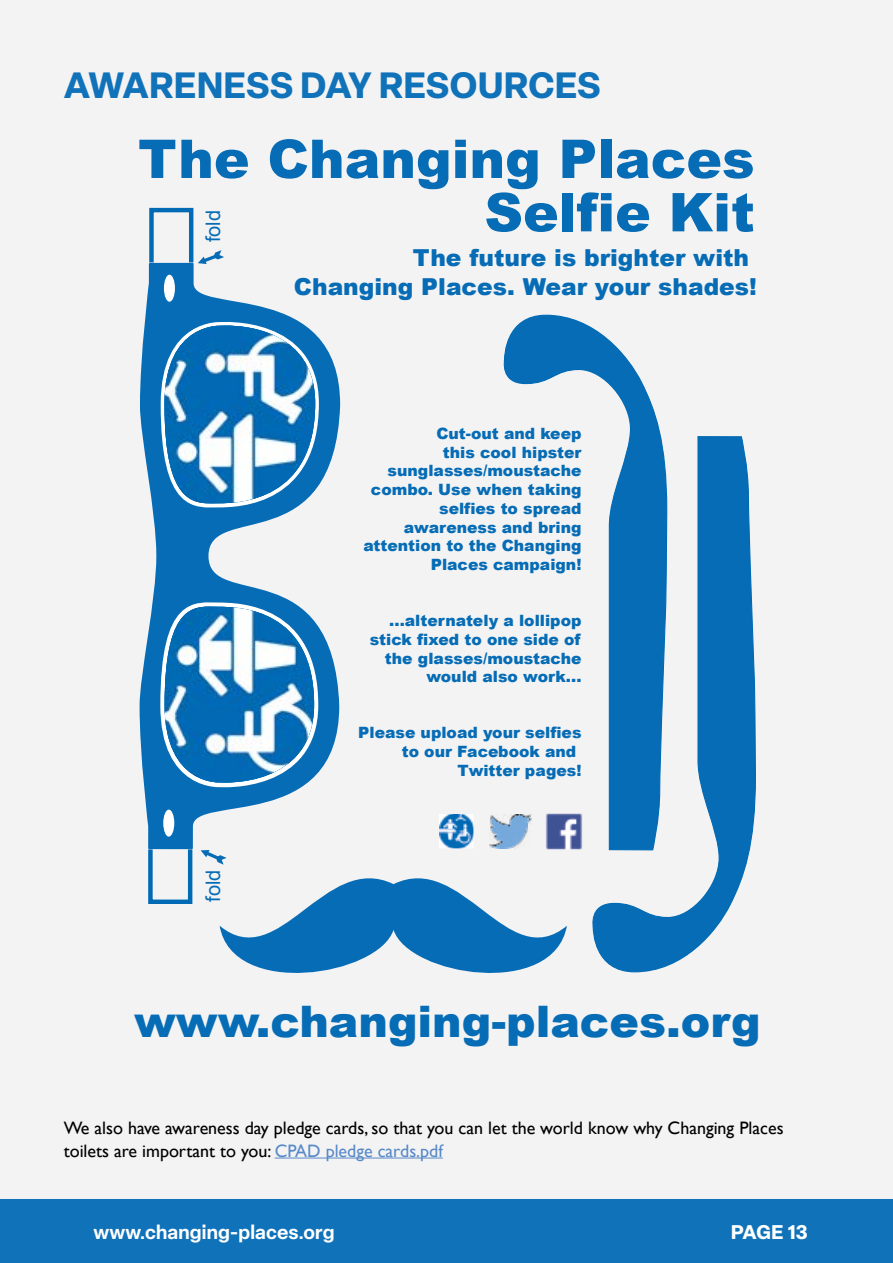
<style>
.page{position:relative;width:893px;height:1263px;background:#f4f3f4}
.page>*{position:absolute;margin:0;border:0;box-sizing:border-box;transform-origin:0 0}
.t1{font:900 53.4px/53.4px "Arial";color:#066cb5;text-align:right}
.t2{font:900 43.5px "Arial";color:#066cb5}
.t3{font:700 36px "Elza";letter-spacing:.015em;color:#1072b9}
.t4{font:900 23.4px/28px "Arial";color:#066cb5}
.t5{font:20.1px "Arial";color:#066cb5}
.t6{font:600 19.5px "Elza";letter-spacing:.01em;color:#fff}
.t7{font:700 19.5px "Elza";letter-spacing:-.005em;color:#fff}
.t8{font:18px/22.5px "Gill Sans";color:#000}
.t9{font:900 15.6px/18.8px "Arial";color:#066cb5;text-align:right}
.s1{color:#588ac8}
</style>
<div class="page">
<div style="left:0;top:1199px;width:893px;height:64px;background:#1072b9"></div>
<hr style="left:275px;top:1157px;width:168px;height:1px;background:#588ac8">
<svg style="left:592px;top:436px;width:164px;height:537px"></svg>
<svg style="left:503px;top:314px;width:165px;height:537px"></svg>
<svg style="left:140px;top:263px;width:200px;height:586px"></svg>
<svg style="left:163px;top:318px;width:159px;height:473px"></svg>
<svg style="left:164px;top:319px;width:151px;height:271px"></svg>
<svg style="left:164px;top:590px;width:151px;height:199px;fill:#066cb5"></svg>
<img style="left:164px;top:607px;width:150px;height:182px">
<svg style="left:164px;top:504px;width:151px;height:13px;fill:#066cb5"></svg>
<img style="left:164px;top:321px;width:151px;height:183px">
<div style="left:163px;top:810px;width:11px;height:27px;background:#fff;border-radius:50%"></div>
<div style="left:164px;top:275px;width:11px;height:27px;background:#fff;border-radius:50%"></div>
<div style="left:149px;top:208px;width:44px;height:57px;border:4px solid #006ab5"></div>
<div style="left:148px;top:847px;width:44px;height:57px;border:4px solid #006ab5"></div>
<svg style="left:201px;top:850px;width:19px;height:13px"></svg>
<svg style="left:198px;top:250px;width:26px;height:14px"></svg>
<svg style="left:220px;top:850px;width:347px;height:123px"></svg>
<img style="left:539px;top:812px;width:50px;height:38px">
<img style="left:489px;top:815px;width:43px;height:34px">
<img style="left:439px;top:814px;width:34px;height:34px">
<h3 class="t3" style="left:64px;top:59px;width:538px">AWARENESS DAY RESOURCES</h3>
<h1 class="t1" style="left:138px;top:131px;width:618px">The Changing Places<br>Selfie Kit</h1>
<p class="t5" style="left:200px;top:242px;width:34px;rotate:-90deg">fold</p>
<h3 class="t4" style="left:294px;top:243px;width:465px;text-indent:119px">The future is brighter with<br>Changing Places. Wear your shades!</h3>
<p class="t9" style="left:363px;top:424px;width:220px">Cut-out and keep<br>this cool hipster sunglasses/moustache combo. Use when taking selfies to spread awareness and bring attention to the Changing<br>Places campaign!</p>
<p class="t9" style="left:370px;top:611px;width:213px">...alternately a lollipop stick fixed to one side of the glasses/moustache would also work...</p>
<p class="t5" style="left:200px;top:902px;width:34px;rotate:-90deg">fold</p>
<p class="t9" style="left:358px;top:723px;width:225px">Please upload your selfies</p>
<p class="t9" style="left:402px;top:742px;width:176px">to our Facebook and</p>
<p class="t9" style="left:458px;top:760px;width:125px">Twitter pages!</p>
<h2 class="t2" style="left:134px;top:990px;width:628px">www.changing-places.org</h2>
<p class="t8" style="left:64px;top:1117px;width:721px">We also have awareness day pledge cards, so that you can let the world know why Changing Places toilets are important to you: <span class="s1">CPAD pledge cards.pdf</span></p>
<p class="t6" style="left:94px;top:1218px;width:243px">www.changing-places.org</p>
<p class="t7" style="left:731px;top:1218px;width:78px">PAGE 13</p>
</div>
